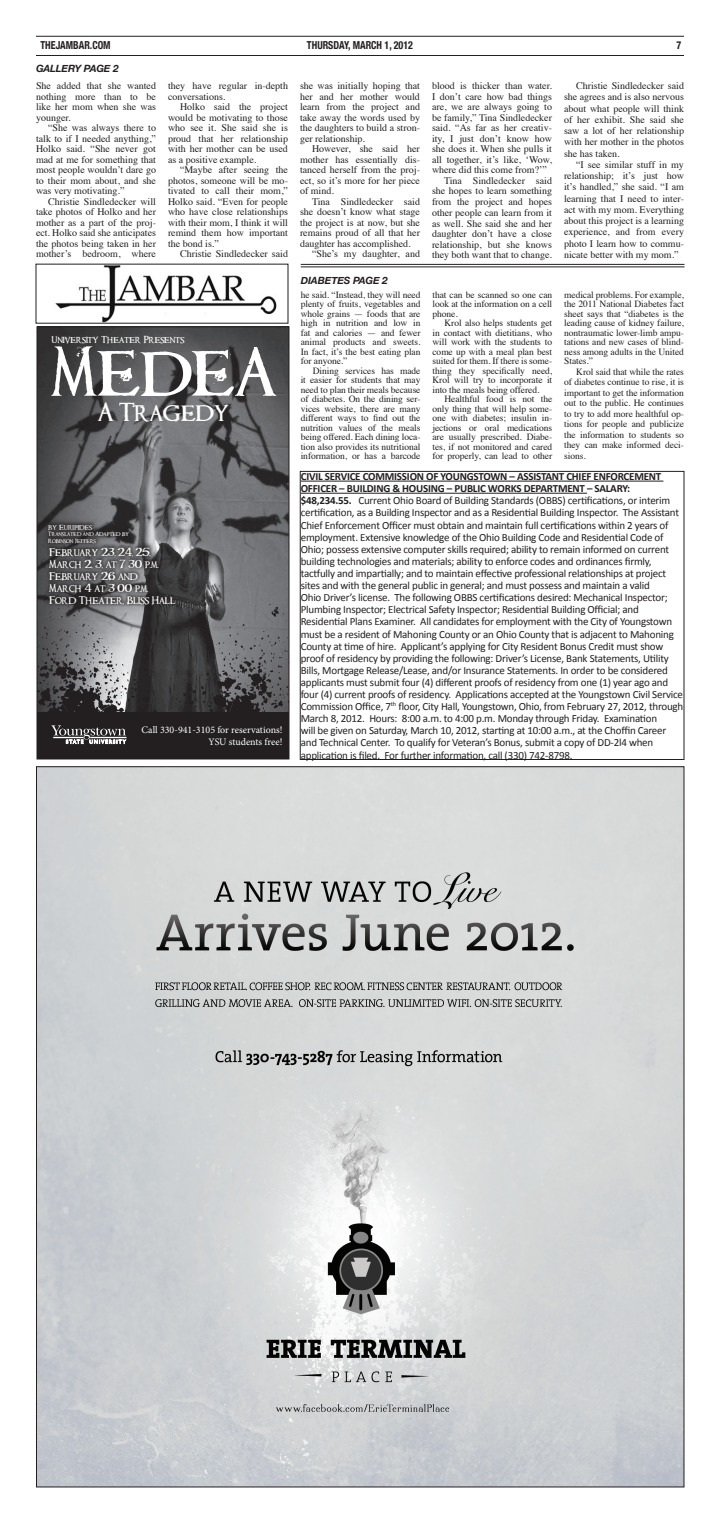
<style>
.page{position:relative;width:720px;height:1523px;background:#fff}
.page>*{position:absolute;margin:0;border:0;box-sizing:border-box;transform-origin:0 0}
.t1{font:61.4px "Requiem";color:#fff}
.t2{font:23.3px "Requiem";color:#fff}
.t3{font:11px/12.1px "Calibri";letter-spacing:-.02em;color:#231f20}
.t4{font:700 condensed 11px "Helvetica Neue";color:#231f20;scale:.91 1}
.Body{font:10px/10.5px "Times";color:#231f20;text-align:justify}
.t5{font:10px/12px "Requiem";color:#fff}
.t6{font:10px/12px "Minion Pro";color:#fff;text-align:right}
.Jump{font:italic 700 10px "Helvetica Neue";letter-spacing:-.01em;color:#231f20}
.Body-2{font:9.5px/9.5px "Times";letter-spacing:-.005em;color:#231f20;text-align:justify}
.t7{font:9px "Requiem";color:#fff}
.t8{font:7px "Requiem";color:#fff}
.t9{font:5.6px/6.7px "Requiem";color:#fff}
.s1{font-weight:700}
</style>
<div class="page">
<hr style="left:36px;top:36px;width:648px;height:1px;background:#231f20">
<hr style="left:36px;top:55px;width:648px;height:1px;background:#231f20">
<img style="left:38px;top:768px;width:644px;height:717px">
<hr style="left:301px;top:480px;width:362px;height:1px;background:#231f20">
<hr style="left:301px;top:493px;width:286px;height:1px;background:#231f20">
<div style="left:300px;top:471px;width:384px;height:289px;border:1px solid #231f20"></div>
<img style="left:38px;top:328px;width:250px;height:270px">
<svg style="left:38px;top:598px;width:250px;height:159px;background:#4f4e50"></svg>
<div style="left:43px;top:519px;width:54px;height:16px;background:#231f20;opacity:.75"></div>
<div style="left:43px;top:527px;width:91px;height:14px;background:#231f20;opacity:.75"></div>
<div style="left:43px;top:534px;width:58px;height:14px;background:#231f20;opacity:.75"></div>
<div style="left:44px;top:542px;width:136px;height:67px;background:#231f20;opacity:.75"></div>
<div style="left:36px;top:326px;width:254px;height:433px;border:1px solid #231f20"></div>
<hr style="left:301px;top:264px;width:383px;height:1px;background:#231f20">
<hr style="left:301px;top:267px;width:383px;height:1px;background:#231f20">
<img style="left:55px;top:266px;width:222px;height:56px">
<p class="t4" style="left:40px;top:39px;width:79px">THEJAMBAR.COM</p>
<p class="t4" style="left:307px;top:39px;width:118px">THURSDAY, MARCH 1, 2012</p>
<p class="t4" style="left:677px;top:39px;width:7px">7</p>
<p class="Jump" style="left:36px;top:62px;width:84px">GALLERY PAGE 2</p>
<p class="Body" style="left:36px;top:80px;width:122px">She added that she wanted nothing more than to be like her mom when she was younger.</p>
<p class="Body" style="left:36px;top:122px;width:122px;text-indent:12px">“She was always there to talk to if I needed anything,” Holko said. “She never got mad at me for something that most people wouldn’t dare go to their mom about, and she was very motivating.”</p>
<p class="Body" style="left:36px;top:195px;width:122px;text-indent:12px">Christie Sindledecker will take photos of Holko and her mother as a part of the proj&shy;ect. Holko said she anticipates the photos being taken in her mother’s bedroom, where</p>
<p class="Body" style="left:168px;top:80px;width:122px">they have regular in-depth conversations.</p>
<p class="Body" style="left:168px;top:101px;width:122px;text-indent:12px">Holko said the project would be motivating to those who see it. She said she is proud that her relationship with her mother can be used as a positive example.</p>
<p class="Body" style="left:168px;top:164px;width:122px;text-indent:12px">“Maybe after seeing the photos, someone will be mo&shy;tivated to call their mom,” Holko said. “Even for people who have close relationships with their mom, I think it will remind them how important the bond is.”</p>
<p class="Body" style="left:180px;top:248px;width:109px">Christie Sindledecker said</p>
<p class="t7" style="left:51px;top:335px;width:134px">University Theater Presents</p>
<h1 class="t1" style="left:51px;top:343px;width:226px">MEDEA</h1>
<h2 class="t2" style="left:98px;top:400px;width:134px">A Tragedy</h2>
<p class="t8" style="left:48px;top:523px;width:46px">by Euripides</p>
<p class="t9" style="left:48px;top:531px;width:82px">Translated and Adapted by<br>Robinson Jeffers</p>
<p class="t5" style="left:49px;top:546px;width:127px">February 23, 24, 25,<br>March 2, 3, at 7:30 p.m.<br>February 26 and<br>March 4 at 3:00 p.m.<br>Ford Theater, Bliss Hall</p>
<p class="t6" style="left:142px;top:724px;width:143px">Call 330-941-3105 for reservations!<br>YSU students free!</p>
<p class="Body" style="left:300px;top:80px;width:122px">she was initially hoping that her and her mother would learn from the project and take away the words used by the daughters to build a stron&shy;ger relationship.</p>
<p class="Body" style="left:300px;top:143px;width:122px;text-indent:12px">However, she said her mother has essentially dis&shy;tanced herself from the proj&shy;ect, so it’s more for her piece of mind.</p>
<p class="Body" style="left:300px;top:195px;width:121px;text-indent:12px">Tina Sindledecker said she doesn’t know what stage the project is at now, but she remains proud of all that her daughter has accomplished.</p>
<p class="Body" style="left:312px;top:248px;width:109px">“She’s my daughter, and</p>
<p class="Jump" style="left:301px;top:274px;width:89px">DIABETES PAGE 2</p>
<p class="Body-2" style="left:301px;top:289px;width:121px">he said. “Instead, they will need plenty of fruits, vegetables and whole grains — foods that are high in nutrition and low in fat and calories — and fewer animal products and sweets.<br>In fact, it’s the best eating plan for anyone.”</p>
<p class="Body-2" style="left:301px;top:365px;width:121px;text-indent:12px">Dining services has made it easier for students that may need to plan their meals because of diabetes. On the dining ser&shy;vices website, there are many different ways to find out the nutrition values of the meals being offered. Each dining loca&shy;tion also provides its nutritional information, or has a barcode</p>
<p class="Body" style="left:432px;top:80px;width:122px">blood is thicker than water.<br>I don’t care how bad things are, we are always going to be family,” Tina Sindledecker said. “As far as her creativ&shy;ity, I just don’t know how she does it. When she pulls it all together, it’s like, ‘Wow, where did this come from?’”</p>
<p class="Body" style="left:432px;top:174px;width:122px;text-indent:12px">Tina Sindledecker said she hopes to learn something from the project and hopes other people can learn from it as well. She said she and her daughter don’t have a close relationship, but she knows they both want that to change.</p>
<p class="Body-2" style="left:432px;top:289px;width:121px">that can be scanned so one can look at the information on a cell phone.</p>
<p class="Body-2" style="left:432px;top:317px;width:121px;text-indent:12px">Krol also helps students get in contact with dietitians, who will work with the students to come up with a meal plan best suited for them. If there is some&shy;thing they specifically need, Krol will try to incorporate it into the meals being offered.</p>
<p class="Body-2" style="left:432px;top:393px;width:121px;text-indent:12px">Healthful food is not the only thing that will help some&shy;one with diabetes; insulin in&shy;jections or oral medications are usually prescribed. Diabe&shy;tes, if not monitored and cared for properly, can lead to other</p>
<p class="Body" style="left:564px;top:79px;width:122px;line-height:11.2px;text-indent:12px">Christie Sindledecker said she agrees and is also nervous about what people will think of her exhibit. She said she saw a lot of her relationship with her mother in the photos she has taken.</p>
<p class="Body" style="left:564px;top:158px;width:122px;line-height:11.2px;text-indent:12px">“I see similar stuff in my relationship; it’s just how it’s handled,” she said. “I am learning that I need to inter&shy;act with my mom. Everything about this project is a learning experience, and from every photo I learn how to commu&shy;nicate better with my mom.”</p>
<p class="Body-2" style="left:564px;top:289px;width:121px">medical problems. For example, the 2011 National Diabetes fact sheet says that “diabetes is the leading cause of kidney failure, nontraumatic lower-limb ampu&shy;tations and new cases of blind&shy;ness among adults in the United States.”</p>
<p class="Body-2" style="left:564px;top:365px;width:121px;line-height:10.5px;text-indent:12px">Krol said that while the rates of diabetes continue to rise, it is important to get the information out to the public. He continues to try to add more healthful op&shy;tions for people and publicize the information to students so they can make informed deci&shy;sions.</p>
<p class="t3" style="left:301px;top:470px;width:384px"><span class="s1">CIVIL SERVICE COMMISSION OF YOUNGSTOWN – ASSISTANT CHIEF ENFORCEMENT OFFICER – BUILDING &amp; HOUSING – PUBLIC WORKS DEPARTMENT – SALARY: $48,234.55.</span> Current Ohio Board of Building Standards (OBBS) certifications, or interim certification, as a Building Inspector and as a Residential Building Inspector. The Assistant Chief Enforcement Officer must obtain and maintain full certifications within 2 years of employment. Extensive knowledge of the Ohio Building Code and Residential Code of Ohio; possess extensive computer skills required; ability to remain informed on current building technologies and materials; ability to enforce codes and ordinances firmly, tactfully and impartially; and to maintain effective professional relationships at project sites and with the general public in general; and must possess and maintain a valid<br>Ohio Driver’s license. The following OBBS certifications desired: Mechanical Inspector; Plumbing Inspector; Electrical Safety Inspector; Residential Building Official; and Residential Plans Examiner. All candidates for employment with the City of Youngstown must be a resident of Mahoning County or an Ohio County that is adjacent to Mahoning County at time of hire. Applicant’s applying for City Resident Bonus Credit must show proof of residency by providing the following: Driver’s License, Bank Statements, Utility Bills, Mortgage Release/Lease, and/or Insurance Statements. In order to be considered applicants must submit four (4) different proofs of residency from one (1) year ago and four (4) current proofs of residency. Applications accepted at the Youngstown Civil Service Commission Office, 7<sup>th</sup> floor, City Hall, Youngstown, Ohio, from February 27, 2012, through March 8, 2012. Hours: 8:00 a.m. to 4:00 p.m. Monday through Friday. Examination<br>will be given on Saturday, March 10, 2012, starting at 10:00 a.m., at the Choffin Career and Technical Center. To qualify for Veteran’s Bonus, submit a copy of DD-2l4 when application is filed. For further information, call (330) 742-8798.</p>
</div>
